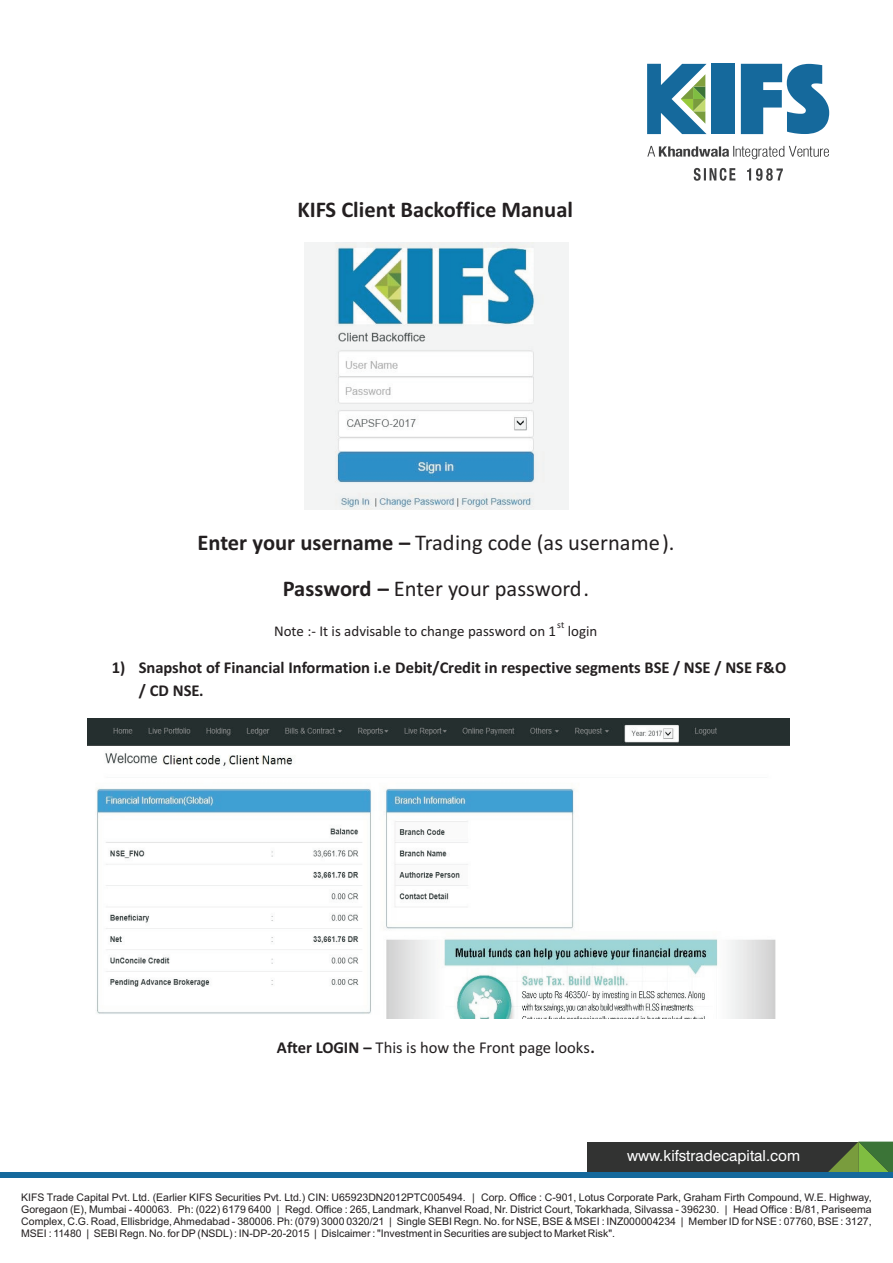
<style>
.page{position:relative;width:893px;height:1263px;background:#fff}
.page>*{position:absolute;margin:0;border:0;box-sizing:border-box;transform-origin:0 0}
.t1{font:22.5px/46.7px "Calibri";color:#231f20;text-align:center}
.t2{font:700 22.5px "Calibri";color:#231f20}
.t3{font:700 16.5px/23.4px "Calibri";color:#231f20}
.t4{font:16.5px "Calibri";color:#231f20}
.t5{font:15.3px "Swiss 721 BT";color:#fff}
.t6{font:15px "Calibri";color:#231f20}
.t7{font:10.5px/11.7px "Arial";color:#231f20;text-align:justify}
.t8{font:9.75px "Calibri";color:#231f20}
.s1{font-weight:700}
</style>
<div class="page">
<img style="left:304px;top:242px;width:265px;height:267px">
<img style="left:87px;top:719px;width:702px;height:299px">
<div style="left:711px;top:64px;width:24px;height:70px;background:#15699c"></div>
<svg style="left:741px;top:64px;width:88px;height:70px"></svg>
<svg style="left:647px;top:64px;width:59px;height:70px"></svg>
<svg style="left:647px;top:146px;width:182px;height:13px"></svg>
<svg style="left:694px;top:168px;width:89px;height:13px"></svg>
<div style="left:588px;top:1142px;width:305px;height:31px;background:#323332"></div>
<svg style="left:824px;top:1142px;width:69px;height:31px"></svg>
<div style="left:0;top:1173px;width:893px;height:5px;background:#15699c"></div>
<h1 class="t2" style="left:297px;top:200px;width:277px">KIFS Client Backoffice Manual</h1>
<h1 class="t1" style="left:198px;top:521px;width:478px"><span class="s1">Enter your username –</span> Trading code (as username).<br><span class="s1">Password –</span> Enter your password.</h1>
<h3 class="t6" style="left:274px;top:625px;width:284px">Note :- It is advisable to change password on 1</h3>
<p class="t8" style="left:557px;top:621px;width:9px">st</p>
<h3 class="t6" style="left:568px;top:625px;width:31px">login</h3>
<h2 class="t3" style="left:139px;top:657px;width:649px;text-indent:-27px">1) Snapshot of Financial Information i.e Debit/Credit in respective segments BSE / NSE / NSE F&amp;O / CD NSE.</h2>
<h2 class="t4" style="left:277px;top:1041px;width:320px"><span class="s1">After LOGIN –</span> This is how the Front page looks<span class="s1">.</span></h2>
<h3 class="t5" style="left:627px;top:1150px;width:175px">www.kifstradecapital.com</h3>
<p class="t7" style="left:21px;top:1193px;width:852px">KIFS Trade Capital Pvt. Ltd. (Earlier KIFS Securities Pvt. Ltd.) CIN: U65923DN2012PTC005494. | Corp. Office : C-901, Lotus Corporate Park, Graham Firth Compound, W.E. Highway, Goregaon (E), Mumbai - 400063. Ph: (022) 6179 6400 | Regd. Office : 265, Landmark, Khanvel Road, Nr. District Court, Tokarkhada, Silvassa - 396230. | Head Office : B/81, Pariseema Complex, C.G. Road, Ellisbridge, Ahmedabad - 380006. Ph: (079) 3000 0320/21 | Single SEBI Regn. No. for NSE, BSE &amp; MSEI : INZ000004234 | Member ID for NSE : 07760, BSE : 3127, MSEI : 11480 | SEBI Regn. No. for DP(NSDL) : IN-DP-20-2015 | Dislcaimer : "Investment in Securities are subject to Market Risk".</p>
</div>
